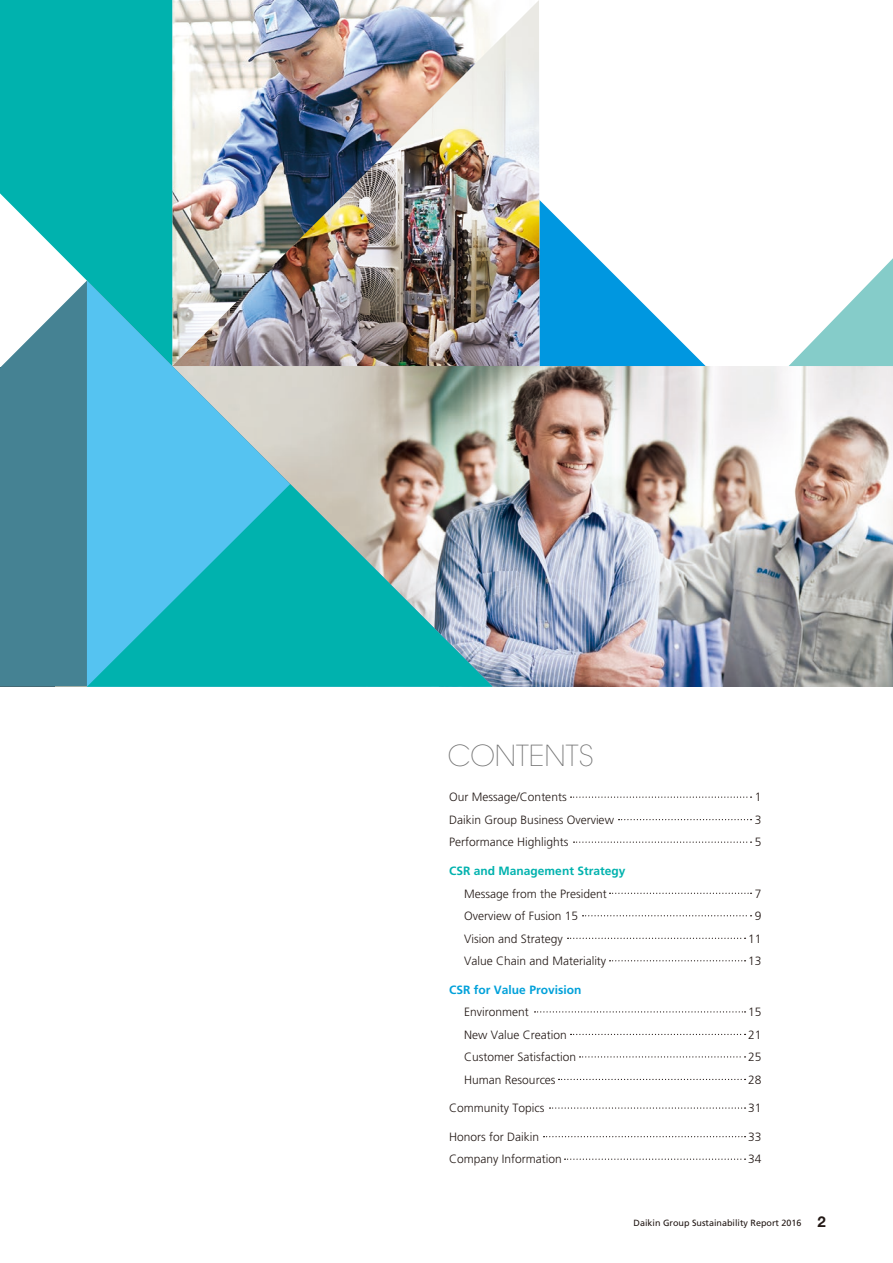
<style>
.page{position:relative;width:893px;height:1263px;background:#fff}
.page>*{position:absolute;margin:0;border:0;box-sizing:border-box;transform-origin:0 0}
.t1{font:200 28.8px "ITC Avant Garde Std";color:#727272}
.t2{font:300 12px/22.5px "Frutiger LT Std";color:#231916}
.t3{font:700 12px "Frutiger LT Std";color:#00b2ae}
.t4{font:700 12px "Frutiger LT Std";color:#00a1da}
.t5{font:9px "Frutiger LT Std";color:#231916}
.s1{font-family:"Helvetica Neue LT Std";font-weight:700;font-size:15px}
</style>
<div class="page">
<svg style="left:0;top:0;width:172px;height:281px;background:#14b8b4"></svg>
<img style="left:56px;top:366px;width:837px;height:321px">
<svg style="left:539px;top:200px;width:167px;height:166px"></svg>
<svg style="left:789px;top:258px;width:104px;height:108px"></svg>
<svg style="left:0;top:281px;width:87px;height:405px;background:#588f9e"></svg>
<svg style="left:87px;top:281px;width:406px;height:203px;background:#8bbdc7"></svg>
<svg style="left:87px;top:484px;width:406px;height:203px;background:#42b5bf"></svg>
<img style="left:172px;top:0;width:367px;height:366px">
<svg style="left:570px;top:796px;width:181px;height:2px"></svg>
<svg style="left:549px;top:1107px;width:196px;height:2px"></svg>
<svg style="left:543px;top:1136px;width:202px;height:1px"></svg>
<svg style="left:564px;top:1158px;width:181px;height:2px"></svg>
<svg style="left:609px;top:893px;width:142px;height:1px"></svg>
<svg style="left:582px;top:915px;width:169px;height:1px"></svg>
<svg style="left:567px;top:938px;width:178px;height:1px"></svg>
<svg style="left:609px;top:960px;width:136px;height:1px"></svg>
<svg style="left:534px;top:1011px;width:211px;height:1px"></svg>
<svg style="left:570px;top:1034px;width:175px;height:1px"></svg>
<svg style="left:579px;top:1056px;width:166px;height:1px"></svg>
<svg style="left:558px;top:1079px;width:187px;height:1px"></svg>
<svg style="left:618px;top:819px;width:133px;height:1px"></svg>
<svg style="left:573px;top:841px;width:178px;height:2px"></svg>
<h1 class="t1" style="left:448px;top:739px;width:147px">CONTENTS</h1>
<p class="t2" style="left:449px;top:786px;width:166px">Our Message/Contents<br>Daikin Group Business Overview<br>Performance Highlights</p>
<p class="t2" style="left:755px;top:786px;width:8px;text-align:justify">1<br>3<br>5</p>
<p class="t3" style="left:449px;top:864px;width:178px">CSR and Management Strategy</p>
<p class="t2" style="left:464px;top:882px;width:144px">Message from the President<br>Overview of Fusion 15<br>Vision and Strategy<br>Value Chain and Materiality</p>
<p class="t2" style="left:748px;top:882px;width:15px;text-align:center">7<br>9<br>11<br>13</p>
<p class="t4" style="left:449px;top:982px;width:134px">CSR for Value Provision</p>
<p class="t2" style="left:464px;top:1001px;width:113px">Environment<br>New Value Creation<br>Customer Satisfaction<br>Human Resources</p>
<p class="t2" style="left:748px;top:1001px;width:15px;text-align:justify">15<br>21<br>25<br>28</p>
<p class="t2" style="left:449px;top:1097px;width:97px">Community Topics</p>
<p class="t2" style="left:748px;top:1097px;width:15px">31</p>
<p class="t2" style="left:449px;top:1126px;width:114px">Honors for Daikin<br>Company Information</p>
<p class="t2" style="left:748px;top:1126px;width:15px">33<br>34</p>
<p class="t5" style="left:633px;top:1218px;width:194px">Daikin Group Sustainability Report 2016 <span class="s1">2</span></p>
</div>
